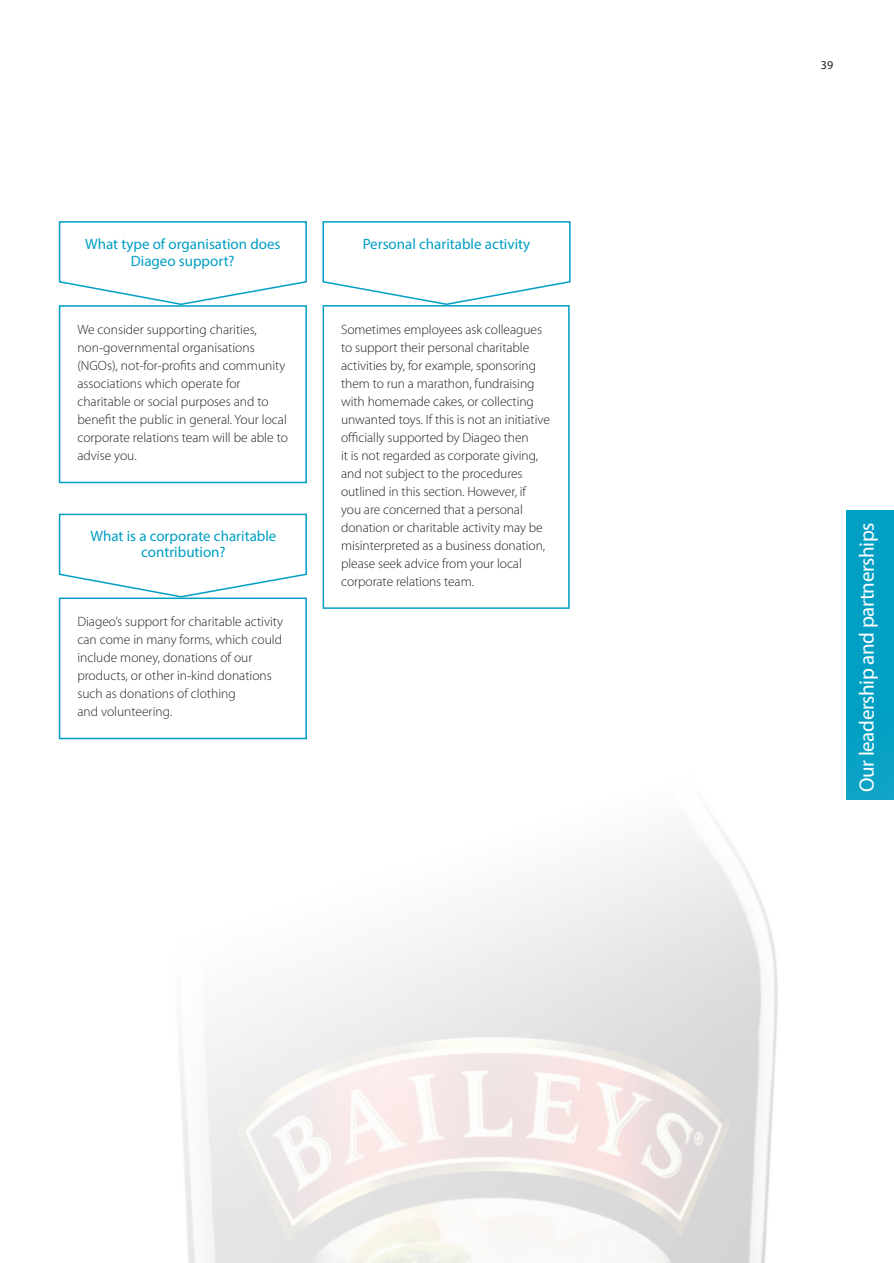
<style>
.page{position:relative;width:894px;height:1263px;background:#fff}
.page>*{position:absolute;margin:0;border:0;box-sizing:border-box;transform-origin:0 0}
.t1{font:21px "Myriad Pro";letter-spacing:-.02em;color:#fff}
.t2{font:15px/16.5px "Myriad Pro";color:#009fc3;text-align:center}
.t3{font:300 13.5px/18px "Myriad Pro";letter-spacing:-.005em;color:#231f20}
.t4{font:12px "Myriad Pro";color:#231f20}
</style>
<div class="page">
<div style="left:846px;top:510px;width:48px;height:289px;background:#009fc3"></div>
<svg style="left:58px;top:221px;width:249px;height:85px"></svg>
<svg style="left:58px;top:513px;width:249px;height:85px"></svg>
<svg style="left:322px;top:221px;width:249px;height:85px"></svg>
<div style="left:59px;top:305px;width:248px;height:178px;border:2px solid #009fc3"></div>
<div style="left:59px;top:597px;width:248px;height:142px;border:2px solid #009fc3"></div>
<div style="left:323px;top:305px;width:247px;height:304px;border:2px solid #009fc3"></div>
<img style="left:58px;top:673px;width:836px;height:590px">
<p class="t2" style="left:85px;top:236px;width:197px">What type of organisation does<br>Diageo support?</p>
<p class="t3" style="left:77px;top:320px;width:212px">We consider supporting charities, non-governmental organisations (NGOs), not-for-profits and community associations which operate for charitable or social purposes and to benefit the public in general. Your local corporate relations team will be able to advise you.</p>
<p class="t2" style="left:90px;top:527px;width:187px">What is a corporate charitable contribution?</p>
<p class="t3" style="left:77px;top:612px;width:207px">Diageo’s support for charitable activity can come in many forms, which could include money, donations of our products, or other in-kind donations such as donations of clothing<br>and volunteering.</p>
<p class="t2" style="left:363px;top:235px;width:169px">Personal charitable activity</p>
<p class="t3" style="left:341px;top:320px;width:210px">Sometimes employees ask colleagues to support their personal charitable activities by, for example, sponsoring them to run a marathon, fundraising with homemade cakes, or collecting unwanted toys. If this is not an initiative officially supported by Diageo then<br>it is not regarded as corporate giving, and not subject to the procedures outlined in this section. However, if<br>you are concerned that a personal donation or charitable activity may be misinterpreted as a business donation, please seek advice from your local corporate relations team.</p>
<p class="t4" style="left:821px;top:57px;width:14px">39</p>
<p class="t1" style="left:854px;top:792px;width:271px;rotate:-90deg">Our leadership and partnerships</p>
</div>
